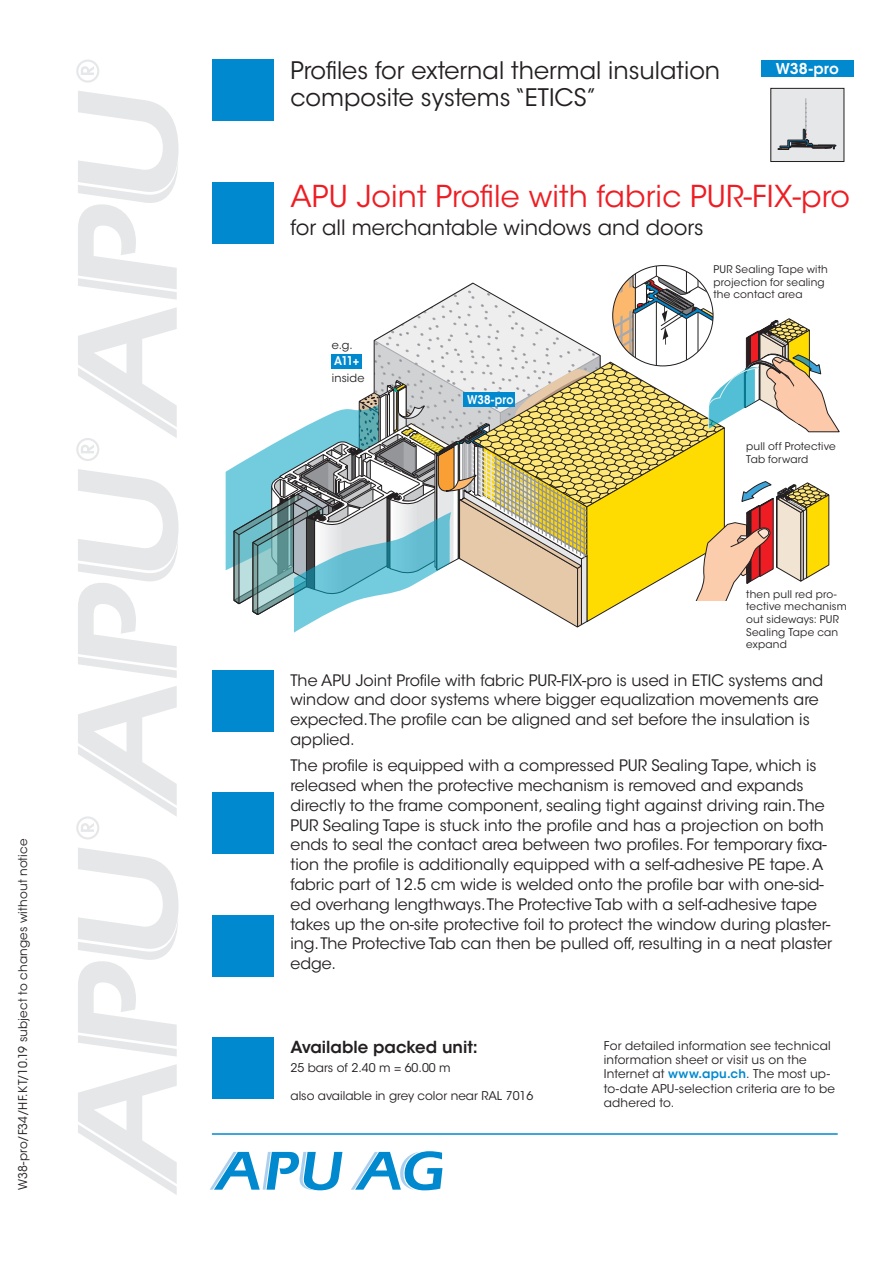
<style>
.page{position:relative;width:893px;height:1263px;background:#fff}
.page>*{position:absolute;margin:0;border:0;box-sizing:border-box;transform-origin:0 0}
.t1{font:30px "ITC Avant Garde Std";letter-spacing:.005em;color:#ee1d23}
.t2{font:24px "ITC Avant Garde Std";color:#231f20}
.t3{font:21px "ITC Avant Garde Std";color:#231f20}
.t4{font:600 16.5px "ITC Avant Garde Std";color:#231f20}
.t5{font:15.75px/19.8px "ITC Avant Garde Std";color:#231f20}
.t6{font:600 14.85px "ITC Avant Garde Std";letter-spacing:.01em;color:#fff}
.t7{font:12px/14.4px "ITC Avant Garde Std";letter-spacing:.015em;color:#231f20}
.t8{font:600 12px "ITC Avant Garde Std";letter-spacing:.005em;color:#fff;scale:.9 1}
.t9{font:11.25px "ITC Avant Garde Std";letter-spacing:.015em;color:#231f20}
.t10{font:10.5px/12.6px "ITC Avant Garde Std";letter-spacing:.02em;color:#231f20}
.s1{font-weight:600;color:#0089cf}
</style>
<div class="page">
<svg style="left:78px;top:848px;width:101px;height:208px"></svg>
<svg style="left:78px;top:1064px;width:99px;height:131px"></svg>
<svg style="left:78px;top:91px;width:101px;height:209px"></svg>
<svg style="left:76px;top:60px;width:23px;height:23px"></svg>
<svg style="left:78px;top:469px;width:101px;height:209px"></svg>
<svg style="left:76px;top:686px;width:101px;height:153px"></svg>
<svg style="left:76px;top:307px;width:101px;height:154px"></svg>
<svg style="left:210px;top:1152px;width:132px;height:38px"></svg>
<svg style="left:351px;top:1151px;width:91px;height:39px"></svg>
<hr style="left:212px;top:1133px;width:626px;height:2px;background:#0089cf">
<div style="left:212px;top:1037px;width:62px;height:61px;background:#0089cf"></div>
<div style="left:212px;top:915px;width:62px;height:61px;background:#0089cf"></div>
<div style="left:212px;top:792px;width:62px;height:62px;background:#0089cf"></div>
<div style="left:212px;top:670px;width:62px;height:62px;background:#0089cf"></div>
<div style="left:212px;top:182px;width:62px;height:61px;background:#0089cf"></div>
<div style="left:212px;top:60px;width:62px;height:61px;background:#0089cf"></div>
<div style="left:771px;top:88px;width:73px;height:73px;background:#e6e7e9"></div>
<div style="left:770px;top:88px;width:74px;height:74px;border:1px solid #231f20"></div>
<hr style="left:805px;top:98px;width:1px;height:40px;background:#a8a9ad">
<svg style="left:778px;top:103px;width:58px;height:47px"></svg>
<div style="left:761px;top:60px;width:93px;height:16px;background:#0089cf"></div>
<svg style="left:226px;top:266px;width:614px;height:367px"></svg>
<p class="t7" style="left:16px;top:1190px;width:353px;rotate:-90deg">W38-pro/F34/HF.KT/10.19 subject to changes without notice</p>
<h2 class="t2" style="left:290px;top:56px;width:431px">Profiles for external thermal insulation</h2>
<p class="t6" style="left:776px;top:59px;width:65px">W38-pro</p>
<h2 class="t2" style="left:290px;top:83px;width:308px">composite systems “ETICS”</h2>
<h1 class="t1" style="left:290px;top:178px;width:561px">APU Joint Profile with fabric PUR-FIX-pro</h1>
<h3 class="t3" style="left:290px;top:215px;width:415px">for all merchantable windows and doors</h3>
<p class="t9" style="left:332px;top:338px;width:22px">e.g.</p>
<p class="t9" style="left:332px;top:371px;width:34px">inside</p>
<p class="t8" style="left:334px;top:353px;width:29px">A11+</p>
<p class="t8" style="left:467px;top:392px;width:53px">W38-pro</p>
<p class="t10" style="left:713px;top:263px;width:116px">PUR Sealing Tape with projection for sealing the contact area</p>
<p class="t10" style="left:746px;top:440px;width:91px">pull off Protective<br>Tab forward</p>
<p class="t10" style="left:746px;top:588px;width:102px">then pull red pro&shy;tective mechanism out sideways: PUR<br>Sealing Tape can expand</p>
<p class="t5" style="left:290px;top:670px;width:534px">The APU Joint Profile with fabric PUR-FIX-pro is used in ETIC systems and window and door systems where bigger equalization movements are expected. The profile can be aligned and set before the insulation is applied.</p>
<p class="t5" style="left:290px;top:756px;width:543px">The profile is equipped with a compressed PUR Sealing Tape, which is released when the protective mechanism is removed and expands directly to the frame component, sealing tight against driving rain. The PUR Sealing Tape is stuck into the profile and has a projection on both ends to seal the contact area between two profiles. For temporary fixa&shy;tion the profile is additionally equipped with a self-adhesive PE tape. A fabric part of 12.5 cm wide is welded onto the profile bar with one-sid&shy;ed overhang lengthways. The Protective Tab with a self-adhesive tape takes up the on-site protective foil to protect the window during plaster&shy;ing. The Protective Tab can then be pulled off, resulting in a neat plaster edge.</p>
<p class="t4" style="left:290px;top:1036px;width:189px">Available packed unit:</p>
<p class="t7" style="left:290px;top:1060px;width:162px">25 bars of 2.40 m = 60.00 m</p>
<p class="t7" style="left:290px;top:1089px;width:244px">also available in grey color near RAL 7016</p>
<p class="t7" style="left:604px;top:1038px;width:233px">For detailed information see technical information sheet or visit us on the Internet at <span class="s1">www.apu.ch</span>. The most up&shy;to-date APU-selection criteria are to be adhered to.</p>
</div>
